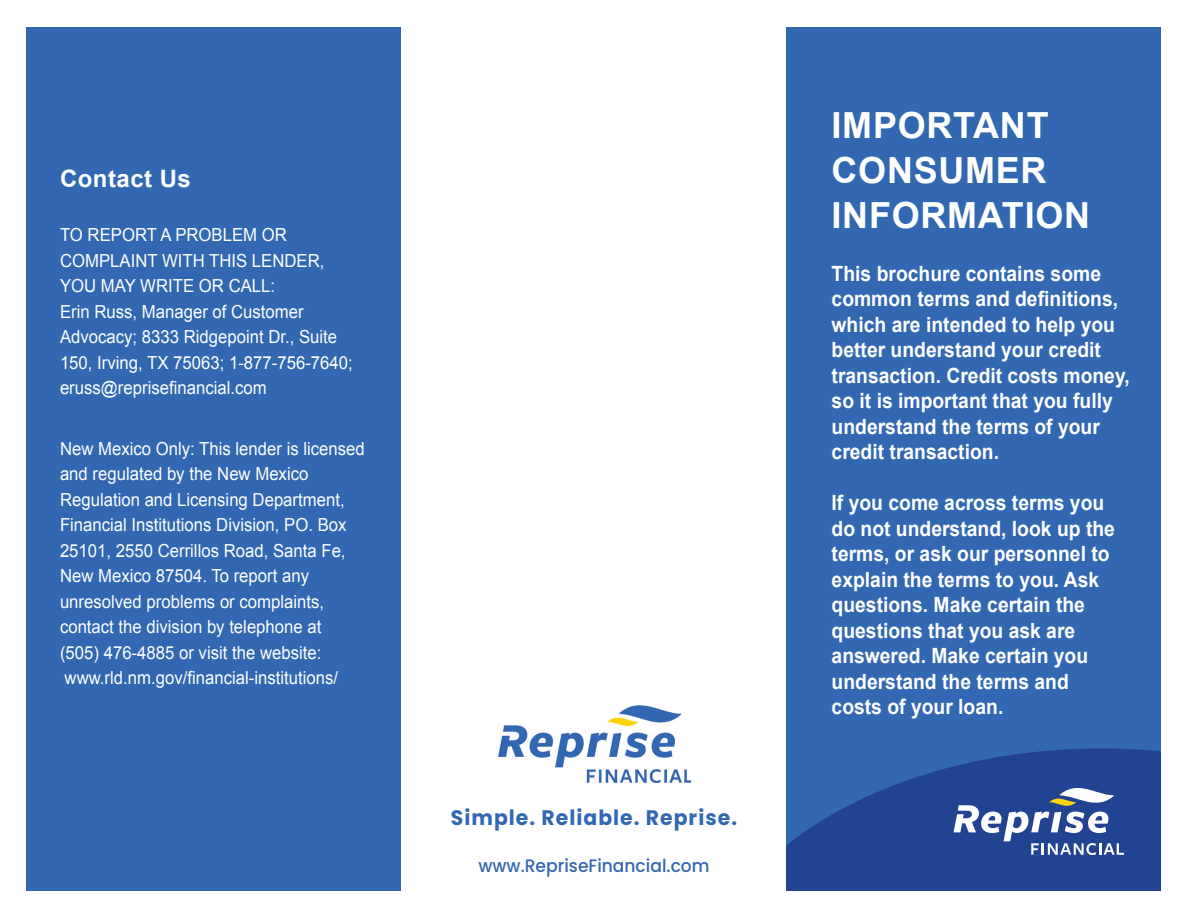
<style>
.page{position:relative;width:1188px;height:918px;background:#fff}
.page>*{position:absolute;margin:0;border:0;box-sizing:border-box;transform-origin:0 0}
.t1{font:700 36px/45px "Arial";letter-spacing:.02em;color:#fff}
.Paragraph_Style_1{font:700 24px "Arial";letter-spacing:.02em;color:#fff}
.t2{font:700 21px/25.5px "Arial";color:#fff;scale:.92 1}
.t3{font:700 21px "Poppins";letter-spacing:.05em;color:#3267b2}
.Sub_-_Blue{font:18px/25.5px "Arial";color:#fff;scale:.93 1}
.t4{font:500 18px "Poppins";color:#3267b2;scale:.95 1}
</style>
<div class="page">
<div style="left:786px;top:27px;width:375px;height:864px;background:#3267b2"></div>
<div style="left:26px;top:27px;width:375px;height:864px;background:#3267b2"></div>
<img style="left:498px;top:706px;width:193px;height:76px">
<svg style="left:786px;top:748px;width:375px;height:143px;fill:#224292"></svg>
<svg style="left:954px;top:788px;width:169px;height:67px;background:#5b72ab"></svg>
<p class="Paragraph_Style_1" style="left:60px;top:163px;width:132px">Contact Us</p>
<p class="Sub_-_Blue" style="left:60px;top:222px;width:316px">TO REPORT A PROBLEM OR<br>COMPLAINT WITH THIS LENDER,<br>YOU MAY WRITE OR CALL:<br>Erin Russ, Manager of Customer<br>Advocacy; 8333 Ridgepoint Dr., Suite<br>150, Irving, TX 75063; 1-877-756-7640; eruss@reprisefinancial.com</p>
<p class="Sub_-_Blue" style="left:60px;top:436px;width:329px">New Mexico Only: This lender is licensed and regulated by the New Mexico Regulation and Licensing Department, Financial Institutions Division, PO. Box 25101, 2550 Cerrillos Road, Santa Fe, New Mexico 87504. To report any unresolved problems or complaints, contact the division by telephone at (505) 476-4885 or visit the website: www.rld.nm.gov/financial-institutions/</p>
<p class="t3" style="left:451px;top:805px;width:288px">Simple. Reliable. Reprise.</p>
<p class="t4" style="left:478px;top:856px;width:245px">www.RepriseFinancial.com</p>
<p class="t1" style="left:832px;top:104px;width:260px">IMPORTANT<br>CONSUMER<br>INFORMATION</p>
<p class="t2" style="left:832px;top:261px;width:313px">This brochure contains some common terms and definitions,</p>
<p class="t2" style="left:832px;top:312px;width:326px">which are intended to help you better understand your credit transaction. Credit costs money, so it is important that you fully understand the terms of your credit transaction.</p>
<p class="t2" style="left:832px;top:491px;width:310px">If you come across terms you do not understand, look up the terms, or ask our personnel to explain the terms to you. Ask questions. Make certain the questions that you ask are answered. Make certain you understand the terms and costs of your loan.</p>
</div>
